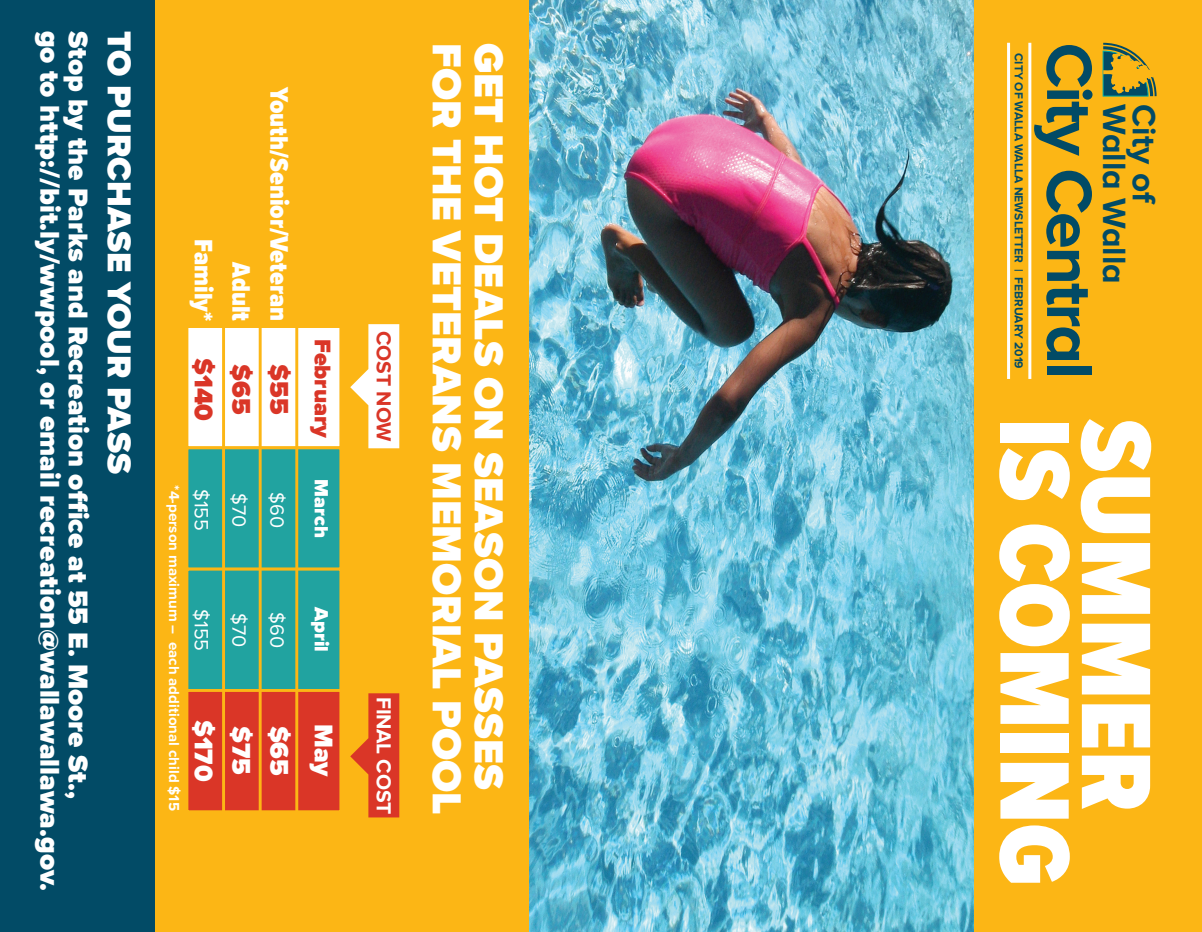
<style>
.page{position:relative;width:1202px;height:932px;background:#fff}
.page>*{position:absolute;margin:0;border:0;box-sizing:border-box;transform-origin:0 0}
.Headline{font:900 102.3px "Proxima Nova Cond";color:#fff}
.Body{font:700 66.3px "Proxima Nova";letter-spacing:-.03em;color:#024b66}
.Headline-2{font:900 42px "Proxima Nova";color:#fff}
.t1{font:900 34.35px "Proxima Nova";color:#fff}
.Body-2{font:700 33.45px "Proxima Nova";color:#024b66}
.t2{font:900 28.05px "Proxima Nova";color:#fff}
.t3{font:900 26.55px "Proxima Nova";color:#fff}
.t4{font:900 26.55px "Proxima Nova";color:#da3627}
.t5{font:900 26.25px "Proxima Nova Cond";color:#fff}
.t6{font:900 23.55px "Proxima Nova";color:#da3627}
.t7{font:700 21px "Proxima Nova";letter-spacing:-.01em;color:#fff}
.t8{font:700 21px "Proxima Nova";color:#da3627}
.t9{font:19.95px "Proxima Nova";color:#fff}
.t10{font:900 19.95px "Proxima Nova";color:#fff}
.t11{font:700 15px "Proxima Nova";color:#fff}
.t12{font:700 12px "Proxima Nova";color:#024b66}
</style>
<div class="page">
<img style="left:529px;top:0;width:445px;height:932px">
<div style="left:974px;top:0;width:228px;height:932px;background:#fcb615"></div>
<svg style="left:1103px;top:43px;width:53px;height:53px"></svg>
<hr style="left:1028px;top:43px;width:3px;height:336px;background:#fff">
<hr style="left:1007px;top:43px;width:3px;height:336px;background:#fff">
<div style="left:154px;top:0;width:375px;height:932px;background:#fcb615"></div>
<svg style="left:350px;top:324px;width:49px;height:124px"></svg>
<div style="left:0;top:0;width:154px;height:932px;background:#024b66"></div>
<div style="left:185px;top:325px;width:157px;height:124px;background:#fff;border:3px solid #fcb615"></div>
<svg style="left:350px;top:693px;width:49px;height:124px"></svg>
<div style="left:185px;top:446px;width:157px;height:124px;background:#21a3a0;border:3px solid #fcb615"></div>
<div style="left:185px;top:567px;width:157px;height:125px;background:#21a3a0;border:3px solid #fcb615"></div>
<div style="left:185px;top:689px;width:157px;height:124px;background:#da3627;border:3px solid #fcb615"></div>
<hr style="left:259px;top:90px;width:3px;height:842px;background:#fcb615">
<hr style="left:295px;top:90px;width:3px;height:842px;background:#fcb615">
<hr style="left:222px;top:90px;width:3px;height:842px;background:#fcb615">
<p class="t2" style="left:71px;top:31px;width:862px;rotate:90deg">go to http://bit.ly/wwpool, or email recreation@wallawallawa.gov.</p>
<p class="t2" style="left:99px;top:31px;width:769px;rotate:90deg">Stop by the Parks and Recreation office at 55 E. Moore St.,</p>
<p class="t1" style="left:145px;top:31px;width:445px;rotate:90deg">TO PURCHASE YOUR PASS</p>
<p class="t5" style="left:223px;top:239px;width:84px;rotate:90deg">Family*</p>
<p class="t5" style="left:261px;top:262px;width:60px;rotate:90deg">Adult</p>
<p class="t5" style="left:298px;top:87px;width:236px;rotate:90deg">Youth/Senior/Veteran</p>
<p class="t4" style="left:223px;top:358px;width:65px;rotate:90deg">$140</p>
<p class="t4" style="left:261px;top:364px;width:52px;rotate:90deg">$65</p>
<p class="t4" style="left:299px;top:364px;width:52px;rotate:90deg">$55</p>
<p class="t11" style="left:183px;top:485px;width:327px;rotate:90deg">*4-person maximum – each additional child $15</p>
<p class="t9" style="left:213px;top:489px;width:44px;rotate:90deg">$155</p>
<p class="t9" style="left:213px;top:609px;width:44px;rotate:90deg">$155</p>
<p class="t3" style="left:223px;top:719px;width:63px;rotate:90deg">$170</p>
<p class="t9" style="left:251px;top:492px;width:36px;rotate:90deg">$70</p>
<p class="t9" style="left:288px;top:492px;width:37px;rotate:90deg">$60</p>
<p class="t9" style="left:251px;top:613px;width:36px;rotate:90deg">$70</p>
<p class="t9" style="left:288px;top:612px;width:37px;rotate:90deg">$60</p>
<p class="t3" style="left:261px;top:726px;width:50px;rotate:90deg">$75</p>
<p class="t3" style="left:299px;top:725px;width:52px;rotate:90deg">$65</p>
<p class="t6" style="left:340px;top:338px;width:101px;rotate:90deg">February</p>
<p class="t10" style="left:336px;top:479px;width:60px;rotate:90deg">March</p>
<p class="t10" style="left:336px;top:607px;width:46px;rotate:90deg">April</p>
<p class="t3" style="left:343px;top:723px;width:55px;rotate:90deg">May</p>
<p class="t8" style="left:396px;top:331px;width:112px;rotate:90deg">COST NOW</p>
<p class="t7" style="left:396px;top:696px;width:119px;rotate:90deg">FINAL COST</p>
<p class="Headline-2" style="left:478px;top:43px;width:773px;rotate:90deg">FOR THE VETERANS MEMORIAL POOL</p>
<p class="Headline-2" style="left:520px;top:43px;width:748px;rotate:90deg">GET HOT DEALS ON SEASON PASSES</p>
<p class="t12" style="left:1025px;top:53px;width:317px;rotate:90deg">CITY OF WALLA WALLA NEWSLETTER | FEBRUARY 2019</p>
<p class="Body" style="left:1107px;top:43px;width:338px;rotate:90deg">City Central</p>
<p class="Body-2" style="left:1133px;top:104px;width:181px;rotate:90deg">Walla Walla</p>
<p class="Body-2" style="left:1163px;top:104px;width:102px;rotate:90deg">City of</p>
<p class="Headline" style="left:1109px;top:418px;width:469px;rotate:90deg">IS COMING</p>
<p class="Headline" style="left:1191px;top:418px;width:394px;rotate:90deg">SUMMER</p>
</div>
